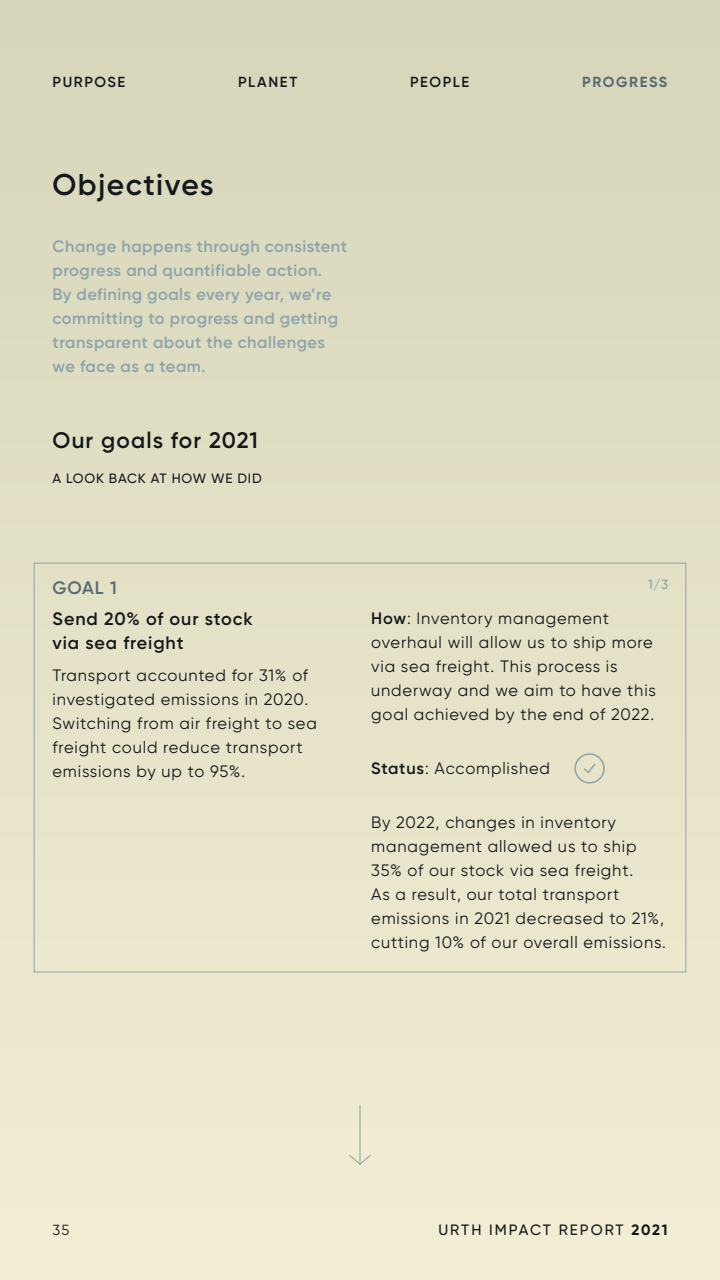
<style>
.page{position:relative;width:720px;height:1280px;background:#fff}
.page>*{position:absolute;margin:0;border:0;box-sizing:border-box;transform-origin:0 0}
.t1{font:600 30px "Gilroy";letter-spacing:.045em;color:#13181c}
.t2{font:600 22.5px "Gilroy";letter-spacing:.05em;color:#13181c}
.t3{font:600 18px/24px "Gilroy";letter-spacing:.05em;color:#13181c}
.t4{font:600 18px "Gilroy";color:#566a72}
.t5{font:16.5px/24px "Gilroy";letter-spacing:.05em;color:#13181c}
.t6{font:600 16.5px/24px "Gilroy";letter-spacing:.03em;color:#8ca3ac}
.t7{font:500 15px "Gilroy";letter-spacing:.135em;color:#13181c}
.t8{font:600 14.62px "Gilroy";letter-spacing:.11em;color:#13181c}
.t9{font:700 14.62px "Gilroy";letter-spacing:.11em;color:#566a72}
.t10{font:14.62px "Gilroy";color:#13181c}
.t11{font:500 13.5px "Gilroy";letter-spacing:.06em;color:#13181c}
.t12{font:500 13.5px "Gilroy";color:#8ca3ac}
.s1{font-weight:600}
.s2{font-weight:700}
</style>
<div class="page">
<div style="left:0;top:0;width:720px;height:1280px;background:linear-gradient(to right,#e4e2c7,#e4e2c7)"></div>
<svg style="left:574px;top:752px;width:31px;height:32px"></svg>
<svg style="left:348px;top:1104px;width:24px;height:61px"></svg>
<p class="t8" style="left:53px;top:73px;width:74px">PURPOSE</p>
<p class="t8" style="left:238px;top:73px;width:61px">PLANET</p>
<p class="t8" style="left:410px;top:73px;width:61px">PEOPLE</p>
<p class="t9" style="left:582px;top:72px;width:87px">PROGRESS</p>
<h1 class="t1" style="left:52px;top:166px;width:163px">Objectives</h1>
<p class="t6" style="left:53px;top:234px;width:296px">Change happens through consistent progress and quantifiable action.<br>By defining goals every year, we’re committing to progress and getting transparent about the challenges we face as a team.</p>
<h2 class="t2" style="left:52px;top:426px;width:207px">Our goals for 2021</h2>
<p class="t11" style="left:53px;top:470px;width:211px">A LOOK BACK AT HOW WE DID</p>
<p class="t4" style="left:52px;top:576px;width:66px">GOAL 1</p>
<p class="t3" style="left:52px;top:607px;width:202px">Send 20% of our stock via sea freight</p>
<p class="t5" style="left:52px;top:663px;width:266px">Transport accounted for 31% of investigated emissions in 2020.<br>Switching from air freight to sea freight could reduce transport emissions by up to 95%.</p>
<p class="t12" style="left:648px;top:576px;width:22px">1/3</p>
<p class="t5" style="left:371px;top:606px;width:286px"><span class="s1">How</span>: Inventory management overhaul will allow us to ship more via sea freight. This process is underway and we aim to have this goal achieved by the end of 2022.</p>
<p class="t5" style="left:371px;top:756px;width:180px"><span class="s1">Status</span>: Accomplished</p>
<p class="t5" style="left:371px;top:810px;width:296px">By 2022, changes in inventory management allowed us to ship<br>35% of our stock via sea freight.<br>As a result, our total transport emissions in 2021 decreased to 21%, cutting 10% of our overall emissions.</p>
<p class="t10" style="left:52px;top:1221px;width:19px">35</p>
<p class="t7" style="left:438px;top:1220px;width:231px">URTH IMPACT REPORT <span class="s2">2021</span></p>
</div>
